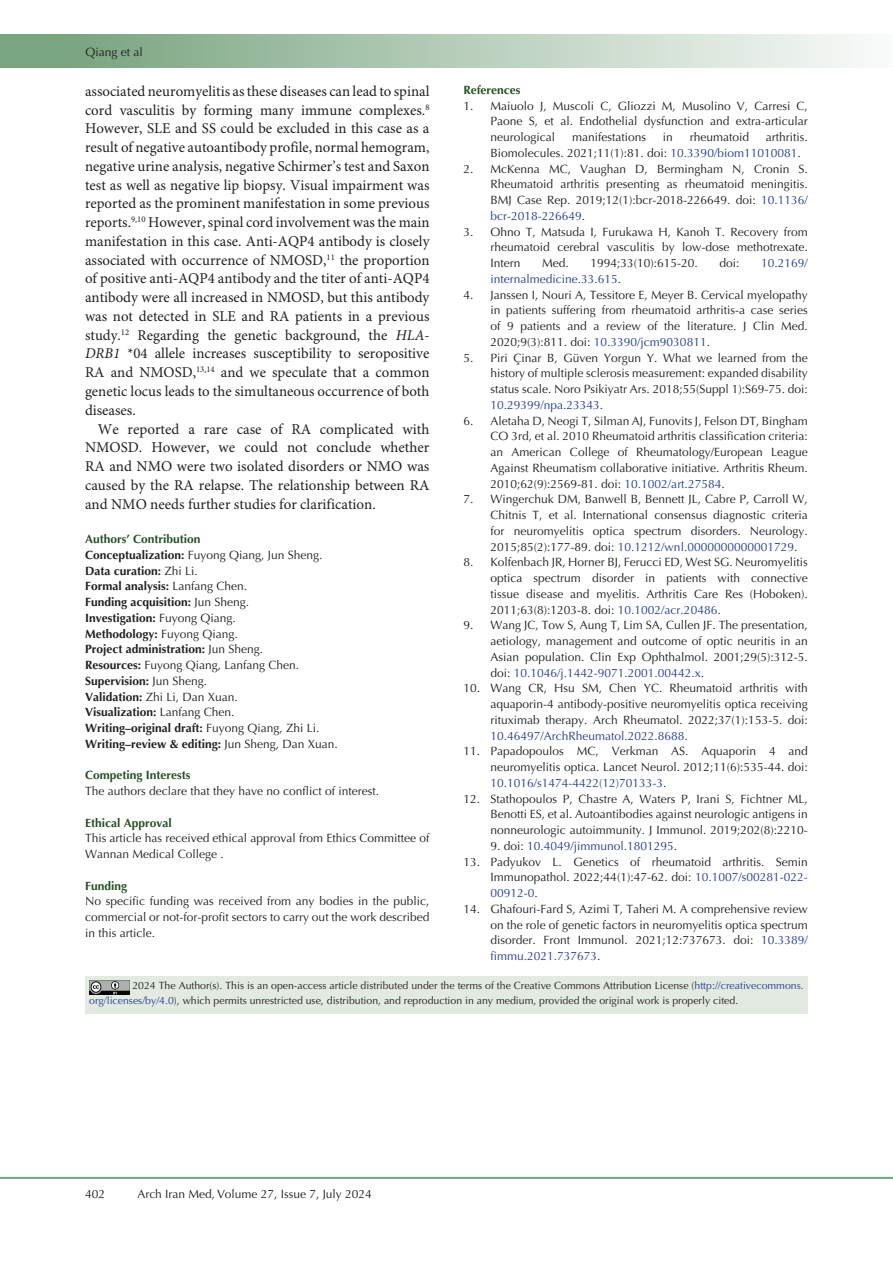
<style>
.page{position:relative;width:893px;height:1263px;background:#fff}
.page>*{position:absolute;margin:0;border:0;box-sizing:border-box;transform-origin:0 0}
.t1{font:15px/18.8px "Minion Pro";color:#231f20;text-align:justify}
.t2{font:12px/15.8px "Optima LT Std";color:#231f20;text-align:justify}
.t3{font:700 12px "Optima LT Std";color:#231f20}
.t4{font:700 12px "Optima LT Std";color:#265026}
.t5{font:12px "Optima LT Std";color:#253f8e}
.t6{font:10.5px/15px "Optima LT Std";color:#231f20}
.s1{font-style:italic}
.s2{font-weight:700}
.s3{font-weight:400}
.s4{color:#253f8e}
.s5{color:#231f20}
</style>
<div class="page">
<div style="left:0;top:1177px;width:893px;height:2px;background:#0099e5;border:1px solid #7aa581"></div>
<div style="left:0;top:35px;width:893px;height:33px;background:linear-gradient(to right,#719f78,#f9fbf9)"></div>
<div style="left:85px;top:976px;width:723px;height:37px;background:#e3eae2"></div>
<img style="left:89px;top:980px;width:40px;height:14px">
<p class="t2" style="left:85px;top:45px;width:59px">Qiang et al</p>
<p class="t1" style="left:85px;top:82px;width:346px">associated neuromyelitis as these diseases can lead to spinal cord vasculitis by forming many immune complexes.<sup>8<br></sup>However, SLE and SS could be excluded in this case as a result of negative autoantibody profile, normal hemogram, negative urine analysis, negative Schirmer’s test and Saxon test as well as negative lip biopsy. Visual impairment was reported as the prominent manifestation in some previous reports.<sup>9,10</sup> However, spinal cord involvement was the main manifestation in this case. Anti-AQP4 antibody is closely associated with occurrence of NMOSD,<sup>11</sup> the proportion of positive anti-AQP4 antibody and the titer of anti-AQP4 antibody were all increased in NMOSD, but this antibody was not detected in SLE and RA patients in a previous study.<sup>12</sup> Regarding the genetic background, the <span class="s1">HLA-DRB1</span> *04 allele increases susceptibility to seropositive RA and NMOSD,<sup>13,14</sup> and we speculate that a common genetic locus leads to the simultaneous occurrence of both diseases.</p>
<p class="t1" style="left:85px;top:420px;width:346px;text-indent:13px">We reported a rare case of RA complicated with NMOSD. However, we could not conclude whether RA and NMO were two isolated disorders or NMO was caused by the RA relapse. The relationship between RA and NMO needs further studies for clarification.</p>
<p class="t4" style="left:85px;top:532px;width:117px">Authors’ Contribution</p>
<p class="t2" style="left:85px;top:547px;width:239px"><span class="s2">Conceptualization:</span> Fuyong Qiang, Jun Sheng.</p>
<p class="t3" style="left:85px;top:563px;width:114px">Data curation: <span class="s3">Zhi Li.</span></p>
<p class="t3" style="left:85px;top:579px;width:164px">Formal analysis: <span class="s3">Lanfang Chen.</span></p>
<p class="t3" style="left:85px;top:595px;width:166px">Funding acquisition: <span class="s3">Jun Sheng.</span></p>
<p class="t3" style="left:85px;top:611px;width:152px">Investigation: <span class="s3">Fuyong Qiang.</span></p>
<p class="t3" style="left:85px;top:626px;width:154px">Methodology: <span class="s3">Fuyong Qiang.</span></p>
<p class="t3" style="left:85px;top:642px;width:180px">Project administration: <span class="s3">Jun Sheng.</span></p>
<p class="t2" style="left:85px;top:657px;width:216px"><span class="s2">Resources:</span> Fuyong Qiang, Lanfang Chen.</p>
<p class="t3" style="left:85px;top:674px;width:124px">Supervision: <span class="s3">Jun Sheng.</span></p>
<p class="t2" style="left:85px;top:689px;width:154px"><span class="s2">Validation:</span> Zhi Li, Dan Xuan.</p>
<p class="t3" style="left:85px;top:705px;width:151px">Visualization: <span class="s3">Lanfang Chen.</span></p>
<p class="t3" style="left:85px;top:721px;width:236px">Writing–original draft: <span class="s3">Fuyong Qiang, Zhi Li.</span></p>
<p class="t3" style="left:85px;top:737px;width:254px">Writing–review &amp; editing: <span class="s3">Jun Sheng, Dan Xuan.</span></p>
<p class="t4" style="left:85px;top:768px;width:107px">Competing Interests</p>
<p class="t2" style="left:85px;top:783px;width:296px">The authors declare that they have no conflict of interest.</p>
<p class="t4" style="left:85px;top:815px;width:88px">Ethical Approval</p>
<p class="t2" style="left:85px;top:830px;width:346px">This article has received ethical approval from Ethics Committee of<br>Wannan Medical College .</p>
<p class="t4" style="left:85px;top:878px;width:44px">Funding</p>
<p class="t2" style="left:85px;top:893px;width:346px">No specific funding was received from any bodies in the public, commercial or not-for-profit sectors to carry out the work described in this article.</p>
<p class="t4" style="left:463px;top:83px;width:59px">References</p>
<p class="t2" style="left:490px;top:98px;width:319px;text-indent:-27px">1. Maiuolo J, Muscoli C, Gliozzi M, Musolino V, Carresi C, Paone S, et al. Endothelial dysfunction and extra-articular neurological</p>
<p class="t2" style="left:572px;top:129px;width:76px">manifestations</p>
<p class="t2" style="left:663px;top:129px;width:12px">in</p>
<p class="t2" style="left:690px;top:129px;width:61px">rheumatoid</p>
<p class="t2" style="left:490px;top:129px;width:319px;text-indent:275px">arthritis.<br>Biomolecules. 2021;11(1):81. doi: <span class="s4">10.3390/biom11010081</span>.</p>
<p class="t2" style="left:490px;top:161px;width:319px;text-indent:-27px">2. McKenna MC, Vaughan D, Bermingham N, Cronin S.<br>Rheumatoid arthritis presenting as rheumatoid meningitis.<br>BMJ Case Rep. 2019;12(1):bcr-2018-226649. doi: <span class="s4">10.1136/ bcr-2018-226649</span>.</p>
<p class="t2" style="left:490px;top:224px;width:319px;text-indent:-27px">3. Ohno T, Matsuda I, Furukawa H, Kanoh T. Recovery from rheumatoid cerebral vasculitis by low-dose methotrexate.<br>Intern</p>
<p class="t2" style="left:542px;top:255px;width:28px">Med.</p>
<p class="t2" style="left:590px;top:255px;width:109px">1994;33(10):615-20.</p>
<p class="t2" style="left:720px;top:255px;width:22px">doi:</p>
<p class="t5" style="left:761px;top:256px;width:48px">10.2169/</p>
<p class="t5" style="left:490px;top:272px;width:132px">internalmedicine.33.615<span class="s5">.</span></p>
<p class="t2" style="left:490px;top:287px;width:319px;text-indent:-27px">4. Janssen I, Nouri A, Tessitore E, Meyer B. Cervical myelopathy in patients suffering from rheumatoid arthritis-a case series of 9 patients and a review of the literature. J Clin Med.<br>2020;9(3):811. doi: <span class="s4">10.3390/jcm9030811</span>.</p>
<p class="t2" style="left:490px;top:350px;width:319px;text-indent:-27px">5. Piri Çinar B, Güven Yorgun Y. What we learned from the history of multiple sclerosis measurement: expanded disability status scale. Noro Psikiyatr Ars. 2018;55(Suppl 1):S69-75. doi:<br><span class="s4">10.29399/npa.23343</span>.</p>
<p class="t2" style="left:490px;top:413px;width:319px;text-indent:-27px">6. Aletaha D, Neogi T, Silman AJ, Funovits J, Felson DT, Bingham CO 3rd, et al. 2010 Rheumatoid arthritis classification criteria: an American College of Rheumatology/European League Against Rheumatism collaborative initiative. Arthritis Rheum.<br>2010;62(9):2569-81. doi: <span class="s4">10.1002/art.27584</span>.</p>
<p class="t2" style="left:490px;top:492px;width:319px;text-indent:-27px">7. Wingerchuk DM, Banwell B, Bennett JL, Cabre P, Carroll W, Chitnis T, et al. International consensus diagnostic criteria for neuromyelitis optica spectrum disorders. Neurology.<br>2015;85(2):177-89. doi: <span class="s4">10.1212/wnl.0000000000001729</span>.</p>
<p class="t2" style="left:490px;top:555px;width:319px;text-indent:-27px">8. Kolfenbach JR, Horner BJ, Ferucci ED, West SG. Neuromyelitis optica spectrum disorder in patients with connective tissue disease and myelitis. Arthritis Care Res (Hoboken).<br>2011;63(8):1203-8. doi: <span class="s4">10.1002/acr.20486</span>.</p>
<p class="t2" style="left:490px;top:618px;width:319px;text-indent:-27px">9. Wang JC, Tow S, Aung T, Lim SA, Cullen JF. The presentation, aetiology, management and outcome of optic neuritis in an Asian population. Clin Exp Ophthalmol. 2001;29(5):312-5. doi: <span class="s4">10.1046/j.1442-9071.2001.00442.x</span>.</p>
<p class="t2" style="left:490px;top:681px;width:319px;text-indent:-27px">10. Wang CR, Hsu SM, Chen YC. Rheumatoid arthritis with aquaporin-4 antibody-positive neuromyelitis optica receiving rituximab therapy. Arch Rheumatol. 2022;37(1):153-5. doi:<br><span class="s4">10.46497/ArchRheumatol.2022.8688</span>.</p>
<p class="t2" style="left:490px;top:744px;width:319px;text-indent:-27px">11. Papadopoulos MC, Verkman AS. Aquaporin 4 and neuromyelitis optica. Lancet Neurol. 2012;11(6):535-44. doi:<br><span class="s4">10.1016/s1474-4422(12)70133-3</span>.</p>
<p class="t2" style="left:490px;top:791px;width:319px;text-indent:-27px">12. Stathopoulos P, Chastre A, Waters P, Irani S, Fichtner ML, Benotti ES, et al. Autoantibodies against neurologic antigens in nonneurologic autoimmunity. J Immunol. 2019;202(8):2210-</p>
<p class="t5" style="left:490px;top:839px;width:188px"><span class="s5">9. doi:</span> 10.4049/jimmunol.1801295<span class="s5">.</span></p>
<p class="t2" style="left:490px;top:854px;width:319px;text-indent:-27px">13. Padyukov L. Genetics of rheumatoid arthritis. Semin Immunopathol. 2022;44(1):47-62. doi: <span class="s4">10.1007/s00281-022- 00912-0</span>.</p>
<p class="t2" style="left:490px;top:901px;width:319px;text-indent:-27px">14. Ghafouri-Fard S, Azimi T, Taheri M. A comprehensive review on the role of genetic factors in neuromyelitis optica spectrum disorder. Front Immunol. 2021;12:737673. doi: <span class="s4">10.3389/ fimmu.2021.737673</span>.</p>
<p class="t6" style="left:89px;top:978px;width:716px;text-indent:43px">2024 The Author(s). This is an open-access article distributed under the terms of the Creative Commons Attribution License (<span class="s4">http://creativecommons. org/licenses/by/4.0</span>), which permits unrestricted use, distribution, and reproduction in any medium, provided the original work is properly cited.</p>
<p class="t2" style="left:85px;top:1186px;width:22px">402</p>
<p class="t2" style="left:138px;top:1186px;width:236px">Arch Iran Med, Volume 27, Issue 7, July 2024</p>
</div>
